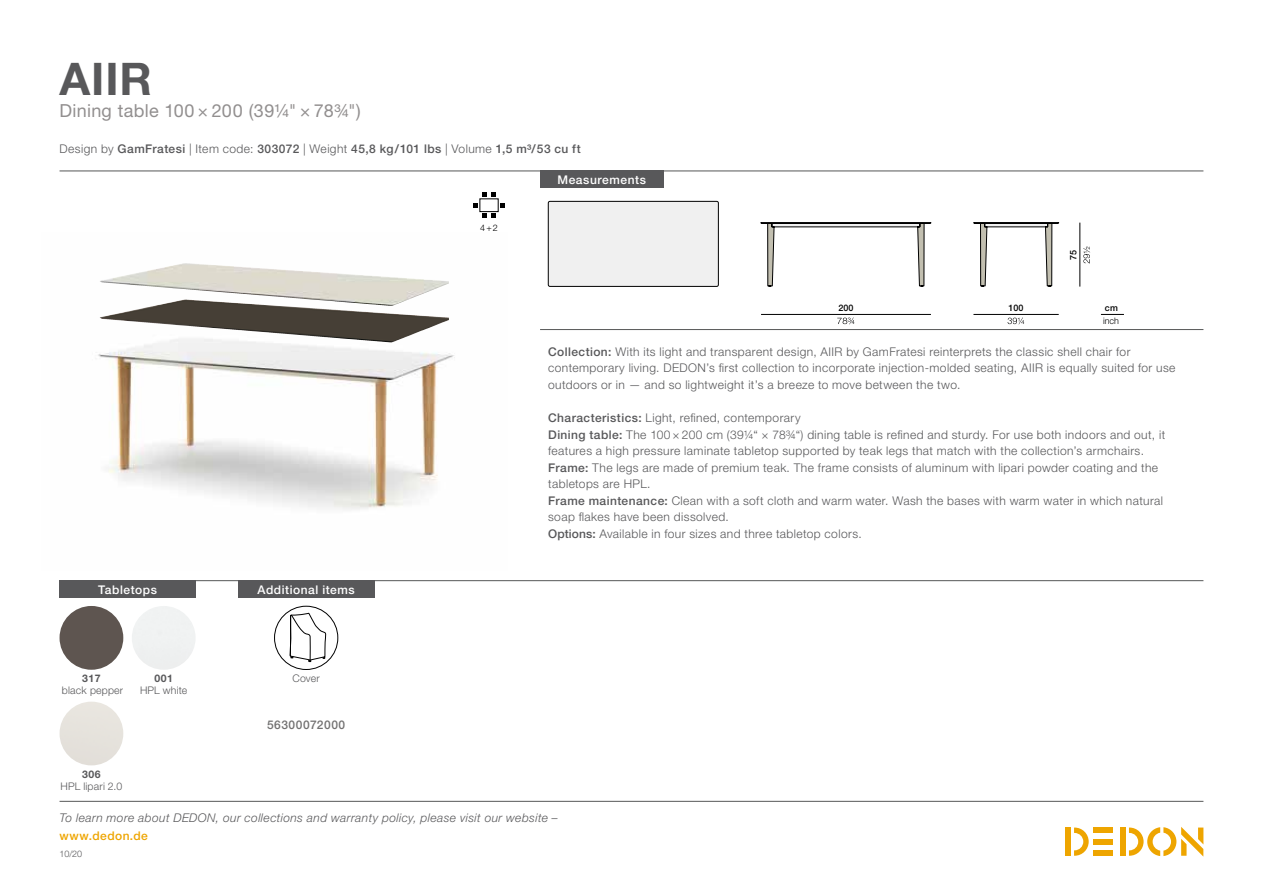
<style>
.page{position:relative;width:1263px;height:893px;background:#fff}
.page>*{position:absolute;margin:0;border:0;box-sizing:border-box;transform-origin:0 0}
.t1{font:700 45px "Helvetica Neue LT";color:#58585a}
.t2{font:18px "Helvetica Neue LT";letter-spacing:.015em;color:#928f8f}
.t3{font:300 12px/16.5px "Helvetica Neue LT";letter-spacing:.035em;color:#58585a}
.t4{font:italic 300 12px "Helvetica Neue LT";letter-spacing:.035em;color:#58585a}
.t5{font:500 12px "Helvetica Neue LT";letter-spacing:.035em;color:#58585a}
.t6{font:500 12px "Helvetica Neue LT";letter-spacing:.045em;color:#fff}
.t7{font:500 12px "Helvetica Neue LT";letter-spacing:.035em;color:#eea500}
.t8{font:500 12px "Helvetica Neue LT";letter-spacing:.045em;color:#727171}
.t9{font:300 10.5px "Helvetica Neue LT";letter-spacing:.02em;color:#58585a}
.t10{font:700 10.5px "Helvetica Neue LT";letter-spacing:.045em;color:#58585a}
.t11{font:500 9px "Helvetica Neue LT";color:#010101}
.t12{font:300 9px "Helvetica Neue LT";color:#58585a}
.t13{font:300 9px "Helvetica Neue LT";color:#010101}
.t14{font:300 9px "Helvetica Neue LT";color:#000}
.s1{font-weight:300}
.s2{font-weight:500}
</style>
<div class="page">
<div style="left:1120px;top:827px;width:5px;height:29px;background:#eea500"></div>
<div style="left:1094px;top:827px;width:19px;height:6px;background:#eea500"></div>
<div style="left:1094px;top:850px;width:19px;height:6px;background:#eea500"></div>
<div style="left:1094px;top:839px;width:19px;height:5px;background:#eea500"></div>
<svg style="left:1074px;top:827px;width:15px;height:29px"></svg>
<div style="left:1065px;top:827px;width:6px;height:29px;background:#eea500"></div>
<svg style="left:1129px;top:827px;width:74px;height:29px"></svg>
<hr style="left:60px;top:801px;width:1143px;height:1px;background:#565757">
<hr style="left:60px;top:580px;width:1143px;height:1px;background:#565757">
<hr style="left:60px;top:171px;width:1143px;height:1px;background:#565757">
<hr style="left:540px;top:329px;width:663px;height:1px;background:#565757">
<div style="left:540px;top:171px;width:123px;height:17px;background:#58585a"></div>
<svg style="left:60px;top:606px;width:63px;height:64px"></svg>
<div style="left:60px;top:580px;width:136px;height:17px;background:#58585a"></div>
<div style="left:238px;top:580px;width:136px;height:17px;background:#58585a"></div>
<div style="left:274px;top:606px;width:64px;height:64px;border:1px solid #000;border-radius:50%"></div>
<svg style="left:290px;top:613px;width:36px;height:49px"></svg>
<svg style="left:482px;top:192px;width:4px;height:5px"></svg>
<svg style="left:482px;top:214px;width:4px;height:4px"></svg>
<svg style="left:492px;top:192px;width:4px;height:5px"></svg>
<svg style="left:492px;top:214px;width:4px;height:4px"></svg>
<div style="left:480px;top:199px;width:18px;height:13px;border:1px solid #000"></div>
<svg style="left:500px;top:203px;width:5px;height:4px"></svg>
<svg style="left:473px;top:203px;width:5px;height:4px"></svg>
<svg style="left:1101px;top:314px;width:23px;height:1px"></svg>
<hr style="left:973px;top:314px;width:86px;height:1px;background:#010101">
<svg style="left:1007px;top:317px;width:17px;height:7px"></svg>
<hr style="left:1079px;top:223px;width:1px;height:64px;background:#010101">
<svg style="left:1083px;top:247px;width:7px;height:16px"></svg>
<hr style="left:761px;top:314px;width:170px;height:1px;background:#010101">
<svg style="left:837px;top:317px;width:17px;height:7px"></svg>
<svg style="left:973px;top:222px;width:86px;height:65px"></svg>
<svg style="left:760px;top:222px;width:171px;height:65px"></svg>
<div style="left:548px;top:201px;width:171px;height:86px;background:#f0f0f0"></div>
<img style="left:98px;top:263px;width:357px;height:247px">
<img style="left:99px;top:264px;width:274px;height:40px">
<img style="left:100px;top:300px;width:275px;height:41px">
<h1 class="t1" style="left:60px;top:51px;width:94px">AIIR</h1>
<h2 class="t2" style="left:60px;top:100px;width:303px">Dining table 100 × 200 (39¼" × 78¾")</h2>
<p class="t5" style="left:60px;top:142px;width:523px"><span class="s1">Design by</span> GamFratesi <span class="s1">| Item code:</span> 303072 <span class="s1">| Weight</span> 45,8 kg/101 lbs <span class="s1">| Volume</span> 1,5 m³/53 cu ft</p>
<p class="t6" style="left:98px;top:582px;width:60px">Tabletops</p>
<p class="t6" style="left:258px;top:582px;width:99px">Additional items</p>
<p class="t10" style="left:82px;top:672px;width:20px">317</p>
<p class="t9" style="left:62px;top:684px;width:63px">black pepper</p>
<p class="t10" style="left:82px;top:768px;width:20px">306</p>
<p class="t9" style="left:61px;top:780px;width:63px">HPL lipari 2.0</p>
<p class="t10" style="left:154px;top:672px;width:20px">001</p>
<p class="t9" style="left:292px;top:672px;width:29px">Cover</p>
<p class="t9" style="left:140px;top:684px;width:49px">HPL white</p>
<p class="t8" style="left:267px;top:718px;width:80px">56300072000</p>
<p class="t14" style="left:480px;top:222px;width:19px">4+2</p>
<p class="t6" style="left:557px;top:173px;width:90px">Measurements</p>
<p class="t11" style="left:838px;top:302px;width:17px">200</p>
<p class="t11" style="left:1008px;top:302px;width:17px">100</p>
<p class="t11" style="left:1068px;top:260px;width:12px;rotate:-90deg">75</p>
<p class="t11" style="left:1105px;top:303px;width:14px">cm</p>
<p class="t13" style="left:1103px;top:316px;width:18px">inch</p>
<p class="t3" style="left:548px;top:343px;width:629px"><span class="s2">Collection:</span> With its light and transparent design, AIIR by GamFratesi reinterprets the classic shell chair for contemporary living. DEDON’s first collection to incorporate injection-molded seating, AIIR is equally suited for use outdoors or in — and so lightweight it’s a breeze to move between the two.</p>
<p class="t3" style="left:548px;top:409px;width:618px"><span class="s2">Characteristics:</span> Light, refined, contemporary<br><span class="s2">Dining table:</span> The 100 × 200 cm (39¼“ × 78¾“) dining table is refined and sturdy. For use both indoors and out, it features a high pressure laminate tabletop supported by teak legs that match with the collection’s armchairs.<br><span class="s2">Frame:</span> The legs are made of premium teak. The frame consists of aluminum with lipari powder coating and the tabletops are HPL.<br><span class="s2">Frame maintenance:</span> Clean with a soft cloth and warm water. Wash the bases with warm water in which natural soap flakes have been dissolved.<br><span class="s2">Options:</span> Available in four sizes and three tabletop colors.</p>
<p class="t4" style="left:60px;top:811px;width:500px">To learn more about DEDON, our collections and warranty policy, please visit our website –</p>
<p class="t7" style="left:60px;top:829px;width:90px">www.dedon.de</p>
<p class="t12" style="left:60px;top:848px;width:24px">10/20</p>
</div>
